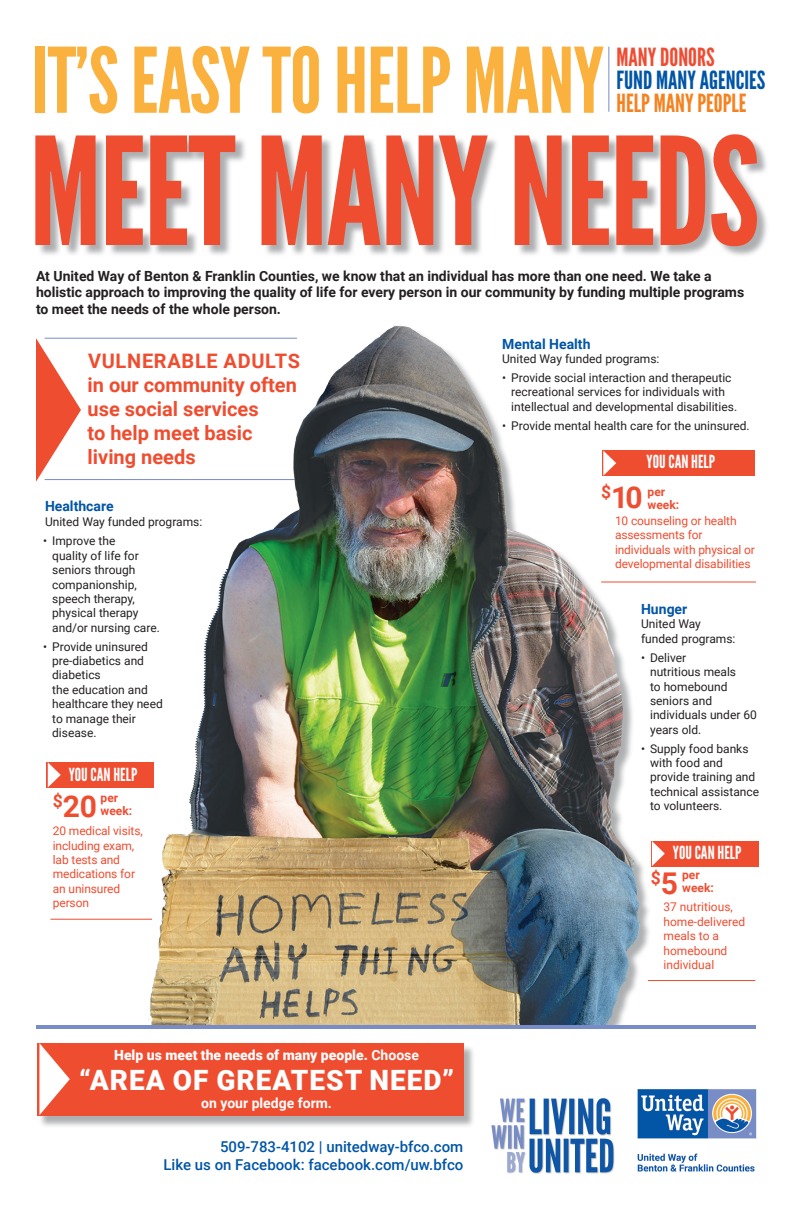
<style>
.page{position:relative;width:792px;height:1224px;background:#fff}
.page>*{position:absolute;margin:0;border:0;box-sizing:border-box;transform-origin:0 0}
.t1{font:149px "League Gothic";letter-spacing:-.01em;color:#ef4d30}
.t2{font:90px "League Gothic";letter-spacing:-.01em;color:#fbb13d}
.t3{font:700 30px "Roboto";color:#ef4d32}
.t4{font:700 30px "Roboto";color:#ef4d30}
.t5{font:900 28px "Roboto";letter-spacing:.035em;color:#fff}
.t6{font:25px "League Gothic";color:#0155a7}
.t7{font:25px "League Gothic";color:#f58220}
.t8{font:25px "League Gothic";color:#ef4d32}
.t9{font:700 20px/24px "Roboto";color:#ef4d30}
.t10{font:18px "League Gothic";color:#fff}
.t11{font:700 17.5px "Roboto";color:#ef4d32}
.t12{font:500 15px/18px "Roboto";color:#0155a7;text-align:right}
.t13{font:700 14px/16.8px "Roboto";color:#231f20}
.t14{font:900 14px "Roboto";color:#fff}
.t15{font:700 14px "Roboto";color:#0155a7}
.t16{font:700 14px "Roboto";color:#fff}
.t17{font:12px/14.4px "Roboto";color:#231f20}
.t18{font:12px/14.4px "Roboto";letter-spacing:-.01em;color:#ef4d30}
.t19{font:700 12px/13px "Roboto";color:#ef4d32}
.s1{font-weight:700}
.s2{font-size:30px}
</style>
<div class="page">
<img style="left:637px;top:1089px;width:120px;height:83px">
<img style="left:491px;top:1098px;width:124px;height:76px">
<div style="left:37px;top:136px;width:733px;height:122px;background:#939598;opacity:.75"></div>
<hr style="left:608px;top:47px;width:1px;height:65px;background:#788dc7">
<svg style="left:36px;top:338px;width:45px;height:144px"></svg>
<hr style="left:45px;top:338px;width:252px;height:1px;background:#788dc7">
<hr style="left:45px;top:479px;width:252px;height:1px;background:#788dc7">
<hr style="left:648px;top:980px;width:107px;height:1px;background:#ef4d32">
<div style="left:651px;top:841px;width:107px;height:25px;background:#ef4d30"></div>
<svg style="left:661px;top:850px;width:4px;height:8px"></svg>
<div style="left:602px;top:451px;width:153px;height:25px;background:#ef4d30"></div>
<hr style="left:601px;top:582px;width:155px;height:1px;background:#ef4d32">
<img style="left:141px;top:325px;width:520px;height:700px">
<div style="left:39px;top:1045px;width:437px;height:83px;background:#939598;opacity:.75"></div>
<div style="left:37px;top:1043px;width:426px;height:73px;background:#ef4d30"></div>
<svg style="left:39px;top:1043px;width:31px;height:72px"></svg>
<hr style="left:36px;top:1025px;width:720px;height:4px;background:#788dc7">
<div style="left:47px;top:762px;width:107px;height:25px;background:#ef4d30"></div>
<svg style="left:48px;top:762px;width:13px;height:25px"></svg>
<hr style="left:50px;top:919px;width:102px;height:1px;background:#ef4d32">
<h2 class="t2" style="left:32px;top:27px;width:574px">IT’S EASY TO HELP MANY</h2>
<h3 class="t8" style="left:616px;top:42px;width:100px">MANY DONORS</h3>
<h3 class="t6" style="left:616px;top:65px;width:150px">FUND MANY AGENCIES</h3>
<h3 class="t7" style="left:616px;top:88px;width:132px">HELP MANY PEOPLE</h3>
<h1 class="t1" style="left:29px;top:103px;width:732px">MEET MANY NEEDS</h1>
<p class="t13" style="left:36px;top:267px;width:710px">At United Way of Benton &amp; Franklin Counties, we know that an individual has more than one need. We take a holistic approach to improving the quality of life for every person in our community by funding multiple programs to meet the needs of the whole person.</p>
<h3 class="t9" style="left:88px;top:349px;width:214px">vulnerable adults in our community often use social services<br>to help meet basic living needs</h3>
<p class="t15" style="left:45px;top:497px;width:70px">Healthcare</p>
<p class="t17" style="left:45px;top:514px;width:159px">United Way funded programs:</p>
<p class="t17" style="left:52px;top:533px;width:109px;text-indent:-9px">• Improve the<br>quality of life for seniors through companionship, speech therapy, physical therapy and/or nursing care.</p>
<p class="t17" style="left:52px;top:639px;width:112px;text-indent:-9px">• Provide uninsured pre-diabetics and diabetics<br>the education and healthcare they need to manage their disease.</p>
<h3 class="t10" style="left:69px;top:764px;width:70px">YOU CAN HELP</h3>
<h3 class="t4" style="left:53px;top:785px;width:46px"><sup>$</sup>20</h3>
<p class="t18" style="left:53px;top:823px;width:91px">20 medical visits, including exam, lab tests and medications for an uninsured person</p>
<p class="t19" style="left:101px;top:791px;width:33px">per week:</p>
<p class="t14" style="left:114px;top:1045px;width:306px">Help us meet the needs of many people. <span class="s1">Choose</span></p>
<h3 class="t5" style="left:79px;top:1061px;width:376px">“Area of Greatest Need”</h3>
<p class="t16" style="left:201px;top:1093px;width:132px">on your pledge form.</p>
<p class="t12" style="left:163px;top:1137px;width:301px">509-783-4102 | unitedway-bfco.com<br>Like us on Facebook: facebook.com/uw.bfco</p>
<p class="t15" style="left:502px;top:334px;width:90px">Mental Health</p>
<p class="t17" style="left:502px;top:351px;width:159px">United Way funded programs:</p>
<p class="t17" style="left:511px;top:370px;width:228px;text-indent:-9px">• Provide social interaction and therapeutic recreational services for individuals with intellectual and developmental disabilities.</p>
<p class="t17" style="left:502px;top:418px;width:249px">• Provide mental health care for the uninsured.</p>
<h3 class="t10" style="left:647px;top:451px;width:70px">YOU CAN HELP</h3>
<h3 class="t3" style="left:601px;top:477px;width:43px"><sup>$</sup>10</h3>
<p class="t19" style="left:648px;top:485px;width:33px">per week:</p>
<p class="t18" style="left:615px;top:513px;width:141px">10 counseling or health assessments for individuals with physical or developmental disabilities</p>
<p class="t15" style="left:641px;top:599px;width:48px">Hunger</p>
<p class="t17" style="left:641px;top:617px;width:96px">United Way funded programs:</p>
<p class="t17" style="left:650px;top:650px;width:108px;text-indent:-9px">• Deliver<br>nutritious meals<br>to homebound seniors and individuals under 60 years old.</p>
<p class="t17" style="left:650px;top:741px;width:111px;text-indent:-9px">• Supply food banks with food and provide training and technical assistance to volunteers.</p>
<h3 class="t10" style="left:673px;top:842px;width:70px">YOU CAN HELP</h3>
<h3 class="t11" style="left:651px;top:866px;width:29px">$<span class="s2">5</span></h3>
<p class="t19" style="left:682px;top:868px;width:33px">per week:</p>
<p class="t18" style="left:664px;top:899px;width:83px">37 nutritious, home-delivered meals to a homebound individual</p>
</div>
